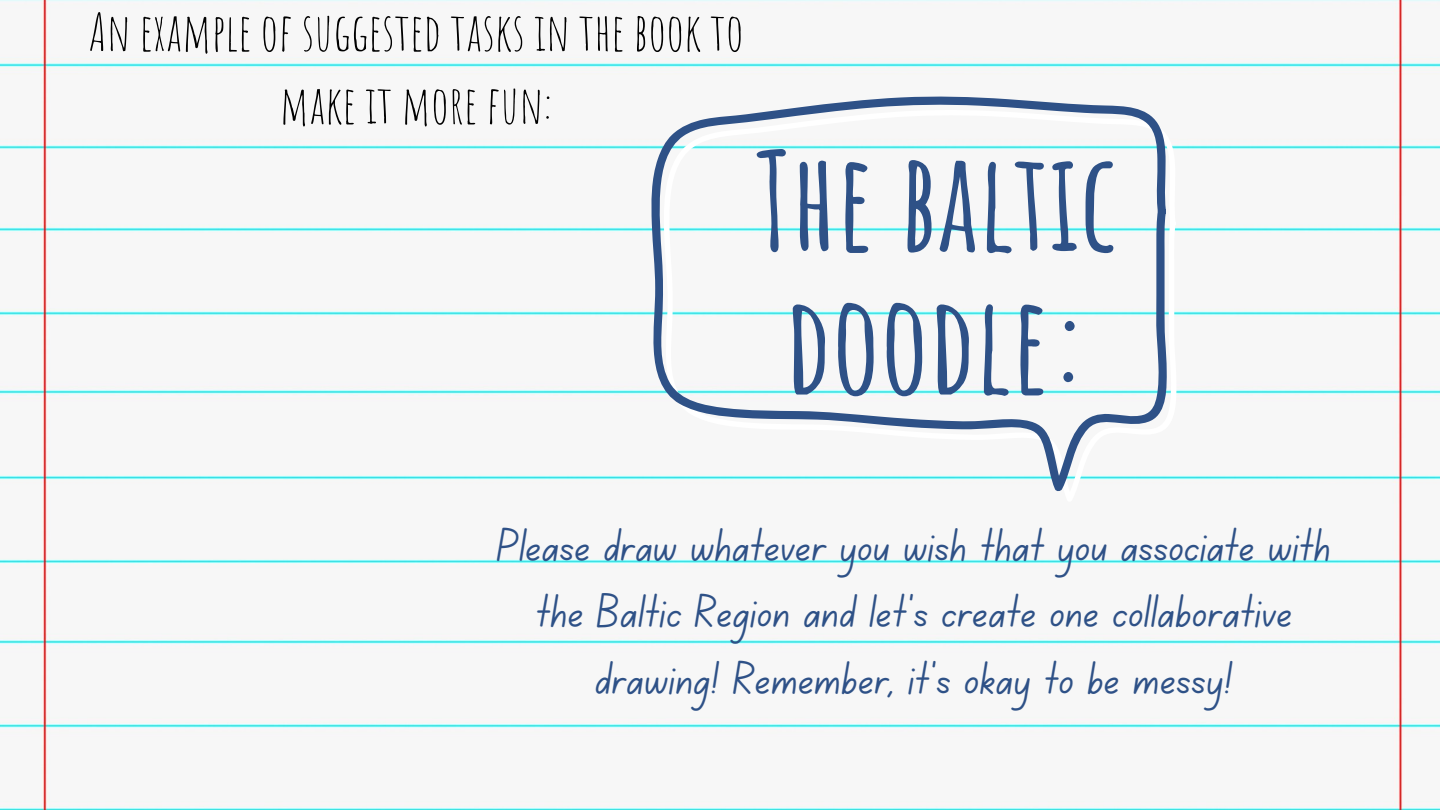
<style>
.page{position:relative;width:1440px;height:810px;background:#fff}
.page>*{position:absolute;margin:0;border:0;box-sizing:border-box;transform-origin:0 0}
.t1{font:700 135px/142.5px "Amatic SC";color:#2e5187}
.t2{font:52px/72.8px "Amatic SC";color:#000;text-align:center}
.t3{font:47.8px/66.6px "Canva School Font";color:#2e5187;text-align:center}
</style>
<div class="page">
<img style="left:0;top:0;width:1440px;height:810px">
<svg style="left:663px;top:109px;width:513px;height:393px"></svg>
<svg style="left:651px;top:96px;width:516px;height:396px"></svg>
<p class="t2" style="left:88px;top:-5px;width:657px">An example of suggested tasks in the book to make it more fun:</p>
<p class="t1" style="left:756px;top:128px;width:362px">The baltic doodle:</p>
<p class="t3" style="left:497px;top:517px;width:835px">Please draw whatever you wish that you associate with the Baltic Region and let's create one collaborative drawing! Remember, it's okay to be messy!</p>
</div>
